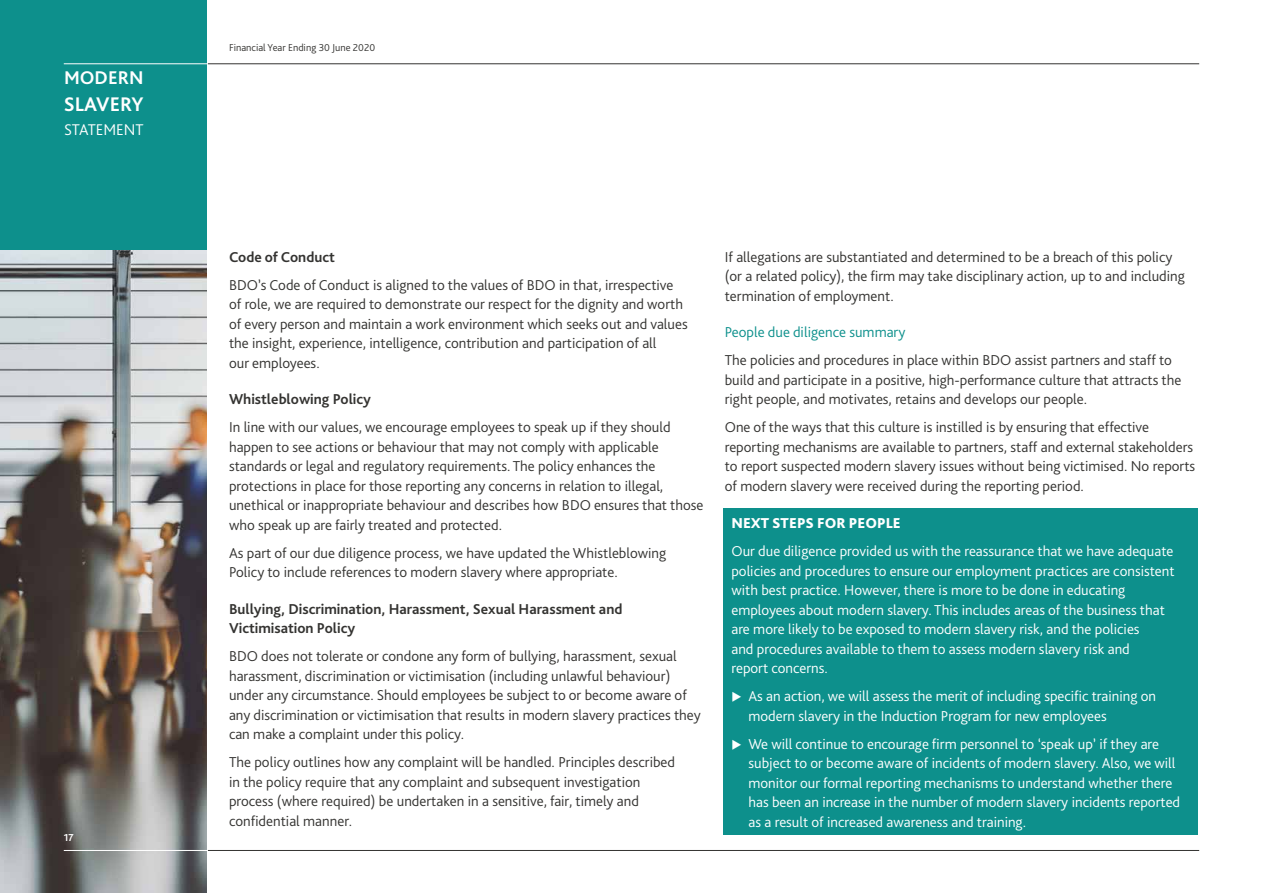
<style>
.page{position:relative;width:1263px;height:893px;background:#fff}
.page>*{position:absolute;margin:0;border:0;box-sizing:border-box;transform-origin:0 0}
.t1{font:700 20.55px "Bliss Pro";color:#fff}
.t2{font:700 19.35px "Bliss Pro";color:#fff}
.t3{font:300 16.2px "Bliss Pro";color:#fff}
.t4{font:300 15px/19.5px "Bliss Pro";color:#343331}
.t5{font:300 15px/19.5px "Bliss Pro";color:#fff}
.t6{font:700 15px/19.5px "Bliss Pro";color:#343331}
.t7{font:300 15px "Bliss Pro";color:#0d908c}
.t8{font:800 15px "Bliss Pro";color:#fff}
.t9{font:300 10.5px "Bliss Pro";color:#343331}
.t10{font:700 10.5px "Bliss Pro";color:#fff}
</style>
<div class="page">
<div style="left:0;top:0;width:207px;height:893px;background:#0d908c"></div>
<div style="left:723px;top:508px;width:474px;height:327px;background:#0d908c"></div>
<img style="left:0;top:250px;width:207px;height:643px">
<hr style="left:208px;top:63px;width:991px;height:1px;background:#343331">
<hr style="left:208px;top:850px;width:991px;height:1px;background:#343331">
<hr style="left:64px;top:63px;width:144px;height:1px;background:#fff">
<hr style="left:64px;top:850px;width:144px;height:1px;background:#fff">
<p class="t2" style="left:64px;top:66px;width:81px">MODERN</p>
<h1 class="t1" style="left:64px;top:92px;width:81px">SLAVERY</h1>
<p class="t3" style="left:64px;top:119px;width:81px">STATEMENT</p>
<p class="t10" style="left:64px;top:831px;width:11px">17</p>
<p class="t9" style="left:229px;top:40px;width:148px">Financial Year Ending 30 June 2020</p>
<p class="t6" style="left:229px;top:246px;width:107px">Code of Conduct</p>
<p class="t4" style="left:229px;top:274px;width:460px">BDO’s Code of Conduct is aligned to the values of BDO in that, irrespective of role, we are required to demonstrate our respect for the dignity and worth of every person and maintain a work environment which seeks out and values the insight, experience, intelligence, contribution and participation of all<br>our employees.</p>
<p class="t6" style="left:229px;top:389px;width:143px">Whistleblowing Policy</p>
<p class="t4" style="left:229px;top:417px;width:476px">In line with our values, we encourage employees to speak up if they should happen to see actions or behaviour that may not comply with applicable standards or legal and regulatory requirements. The policy enhances the protections in place for those reporting any concerns in relation to illegal, unethical or inappropriate behaviour and describes how BDO ensures that those who speak up are fairly treated and protected.</p>
<p class="t4" style="left:229px;top:542px;width:439px">As part of our due diligence process, we have updated the Whistleblowing<br>Policy to include references to modern slavery where appropriate.</p>
<p class="t6" style="left:229px;top:599px;width:395px">Bullying, Discrimination, Harassment, Sexual Harassment and<br>Victimisation Policy</p>
<p class="t4" style="left:229px;top:646px;width:473px">BDO does not tolerate or condone any form of bullying, harassment, sexual harassment, discrimination or victimisation (including unlawful behaviour) under any circumstance. Should employees be subject to or become aware of any discrimination or victimisation that results in modern slavery practices they can make a complaint under this policy.</p>
<p class="t4" style="left:229px;top:752px;width:448px">The policy outlines how any complaint will be handled. Principles described in the policy require that any complaint and subsequent investigation process (where required) be undertaken in a sensitive, fair, timely and confidential manner.</p>
<p class="t4" style="left:725px;top:246px;width:462px">If allegations are substantiated and determined to be a breach of this policy (or a related policy), the firm may take disciplinary action, up to and including termination of employment.</p>
<p class="t7" style="left:725px;top:323px;width:182px">People due diligence summary</p>
<p class="t4" style="left:725px;top:350px;width:458px">The policies and procedures in place within BDO assist partners and staff to build and participate in a positive, high-performance culture that attracts the right people, and motivates, retains and develops our people.</p>
<p class="t4" style="left:725px;top:417px;width:472px">One of the ways that this culture is instilled is by ensuring that effective reporting mechanisms are available to partners, staff and external stakeholders to report suspected modern slavery issues without being victimised. No reports of modern slavery were received during the reporting period.</p>
<p class="t8" style="left:731px;top:514px;width:171px">NEXT STEPS FOR PEOPLE</p>
<p class="t5" style="left:731px;top:541px;width:445px">Our due diligence provided us with the reassurance that we have adequate policies and procedures to ensure our employment practices are consistent with best practice. However, there is more to be done in educating employees about modern slavery. This includes areas of the business that are more likely to be exposed to modern slavery risk, and the policies<br>and procedures available to them to assess modern slavery risk and<br>report concerns.</p>
<p class="t5" style="left:748px;top:686px;width:409px">As an action, we will assess the merit of including specific training on modern slavery in the Induction Program for new employees</p>
<p class="t5" style="left:748px;top:733px;width:433px">We will continue to encourage firm personnel to ‘speak up’ if they are subject to or become aware of incidents of modern slavery. Also, we will monitor our formal reporting mechanisms to understand whether there has been an increase in the number of modern slavery incidents reported as a result of increased awareness and training.</p>
</div>
